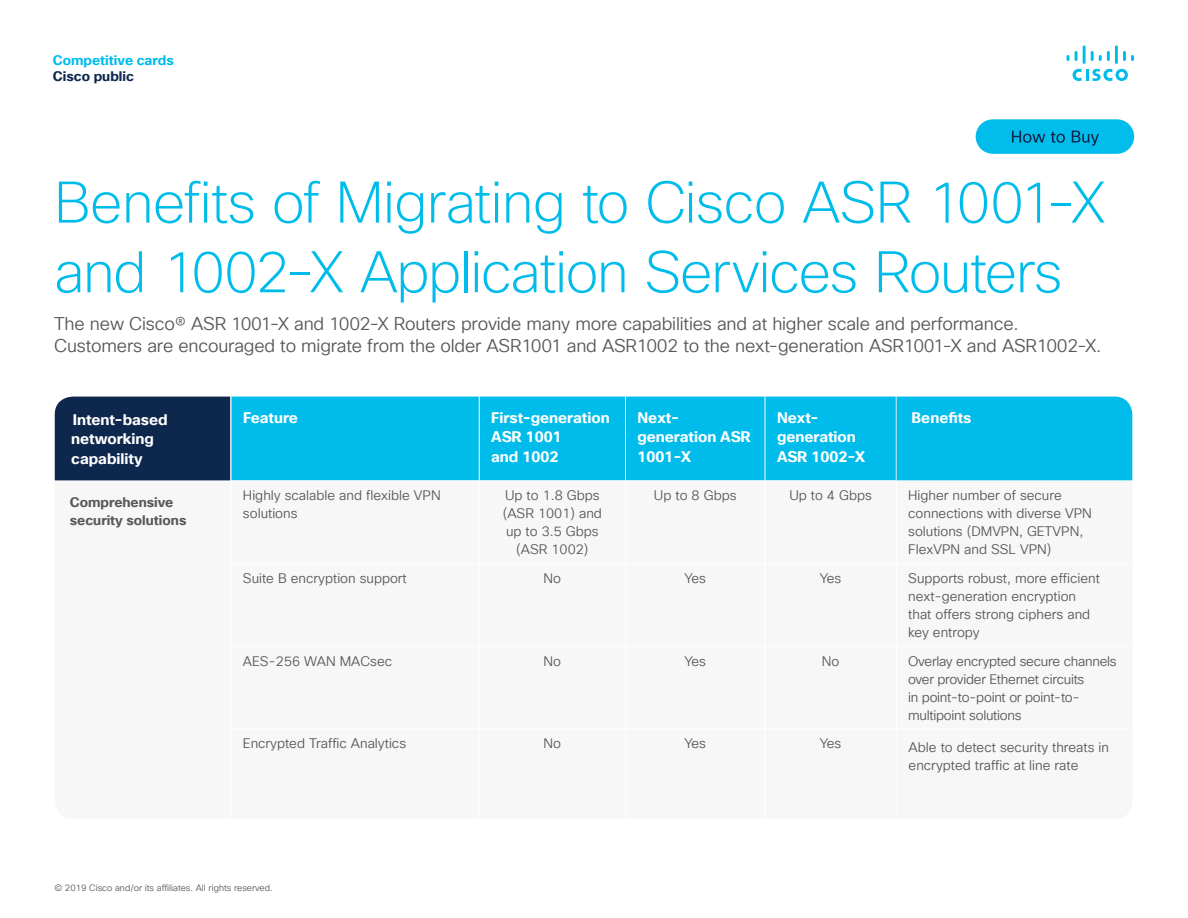
<style>
.page{position:relative;width:1188px;height:918px;background:#fff}
.page>*{position:absolute;margin:0;border:0;box-sizing:border-box;transform-origin:0 0}
.Intro{font:200 57px/69.6px "Cisco Sans TT";letter-spacing:-.025em;color:#00bceb}
.Intro-2{font:18px/22px "Cisco Sans TT Light";letter-spacing:-.01em;color:#57585a}
.Table_body{font:700 15px/19.5px "Cisco Sans TT";color:#fff}
.Table_Head{font:700 15px/19.5px "Cisco Sans TT";color:#fff}
.Table_body-2{font:13.5px/18px "Cisco Sans TT Light";color:#57585a}
.Table_body-3{font:13.5px/18px "Cisco Sans TT Light";letter-spacing:-.02em;color:#57585a}
.Table_body-4{font:700 13.5px/18px "Cisco Sans TT";color:#57585a}
.t1{font:700 13.5px "Cisco Sans TT";color:#00bceb}
.t2{font:700 13.5px "Cisco Sans TT";color:#0d274d}
.t3{font:9px "Cisco Sans TT Light";color:#57585a}
</style>
<div class="page">
<svg style="left:1073px;top:69px;width:55px;height:12px"></svg>
<svg style="left:1067px;top:55px;width:2px;height:6px"></svg>
<svg style="left:1075px;top:51px;width:3px;height:10px"></svg>
<hr style="left:1083px;top:45px;width:3px;height:19px;background:#00bceb">
<svg style="left:1091px;top:51px;width:19px;height:10px"></svg>
<hr style="left:1115px;top:45px;width:3px;height:19px;background:#00bceb">
<svg style="left:1123px;top:51px;width:11px;height:10px"></svg>
<div style="left:232px;top:397px;width:664px;height:83px;background:#00bceb"></div>
<hr style="left:479px;top:397px;width:1px;height:83px;background:#fff">
<hr style="left:625px;top:397px;width:1px;height:83px;background:#fff">
<hr style="left:765px;top:397px;width:1px;height:83px;background:#fff">
<div style="left:55px;top:397px;width:175px;height:83px;background:#0d274d"></div>
<div style="left:897px;top:397px;width:235px;height:83px;background:#00bceb"></div>
<div style="left:976px;top:119px;width:158px;height:35px;background:#00bdeb;border-radius:17px"></div>
<svg style="left:1012px;top:131px;width:87px;height:15px"></svg>
<p class="t1" style="left:53px;top:51px;width:123px">Competitive cards</p>
<p class="t2" style="left:53px;top:67px;width:83px">Cisco public</p>
<p class="Intro" style="left:54px;top:170px;width:1053px">Benefits of Migrating to Cisco ASR 1001-X and 1002-X Application Services Routers</p>
<p class="Intro-2" style="left:54px;top:313px;width:1049px">The new Cisco® ASR 1001-X and 1002-X Routers provide many more capabilities and at higher scale and performance.<br>Customers are encouraged to migrate from the older ASR1001 and ASR1002 to the next-generation ASR1001-X and ASR1002-X.</p>
<p class="Table_Head" style="left:71px;top:410px;width:98px">Intent-based networking capability</p>
<p class="Table_body" style="left:243px;top:408px;width:56px">Feature</p>
<p class="Table_body" style="left:491px;top:408px;width:120px">First-generation<br>ASR 1001<br>and 1002</p>
<p class="Table_body" style="left:638px;top:408px;width:115px">Next&shy;generation ASR<br>1001-X</p>
<p class="Table_body" style="left:777px;top:408px;width:90px">Next&shy;generation<br>ASR 1002-X</p>
<p class="Table_Head" style="left:912px;top:409px;width:61px">Benefits</p>
<p class="Table_body-4" style="left:70px;top:493px;width:118px">Comprehensive security solutions</p>
<p class="Table_body-2" style="left:243px;top:487px;width:199px">Highly scalable and flexible VPN solutions</p>
<p class="Table_body-2" style="left:503px;top:487px;width:101px;text-align:center">Up to 1.8 Gbps (ASR 1001) and up to 3.5 Gbps (ASR 1002)</p>
<p class="Table_body-2" style="left:654px;top:487px;width:84px">Up to 8 Gbps</p>
<p class="Table_body-2" style="left:789px;top:487px;width:84px">Up to 4 Gbps</p>
<p class="Table_body-2" style="left:908px;top:487px;width:185px">Higher number of secure connections with diverse VPN solutions (DMVPN, GETVPN,<br>FlexVPN and SSL VPN)</p>
<p class="Table_body-2" style="left:243px;top:570px;width:165px">Suite B encryption support</p>
<p class="Table_body-2" style="left:544px;top:570px;width:19px">No</p>
<p class="Table_body-2" style="left:684px;top:570px;width:23px">Yes</p>
<p class="Table_body-2" style="left:820px;top:570px;width:23px">Yes</p>
<p class="Table_body-2" style="left:908px;top:570px;width:193px">Supports robust, more efficient next-generation encryption that offers strong ciphers and key entropy</p>
<p class="Table_body-2" style="left:243px;top:652px;width:151px">AES-256 WAN MACsec</p>
<p class="Table_body-2" style="left:544px;top:652px;width:19px">No</p>
<p class="Table_body-2" style="left:684px;top:652px;width:23px">Yes</p>
<p class="Table_body-2" style="left:822px;top:652px;width:19px">No</p>
<p class="Table_body-3" style="left:908px;top:652px;width:210px">Overlay encrypted secure channels over provider Ethernet circuits<br>in point-to-point or point-to&shy;multipoint solutions</p>
<p class="Table_body-2" style="left:243px;top:735px;width:165px">Encrypted Traffic Analytics</p>
<p class="Table_body-2" style="left:544px;top:735px;width:19px">No</p>
<p class="Table_body-2" style="left:684px;top:735px;width:23px">Yes</p>
<p class="Table_body-2" style="left:820px;top:735px;width:23px">Yes</p>
<p class="Table_body-2" style="left:909px;top:739px;width:202px">Able to detect security threats in encrypted traffic at line rate</p>
<p class="t3" style="left:54px;top:882px;width:220px">© 2019 Cisco and/or its affiliates. All rights reserved.</p>
</div>
